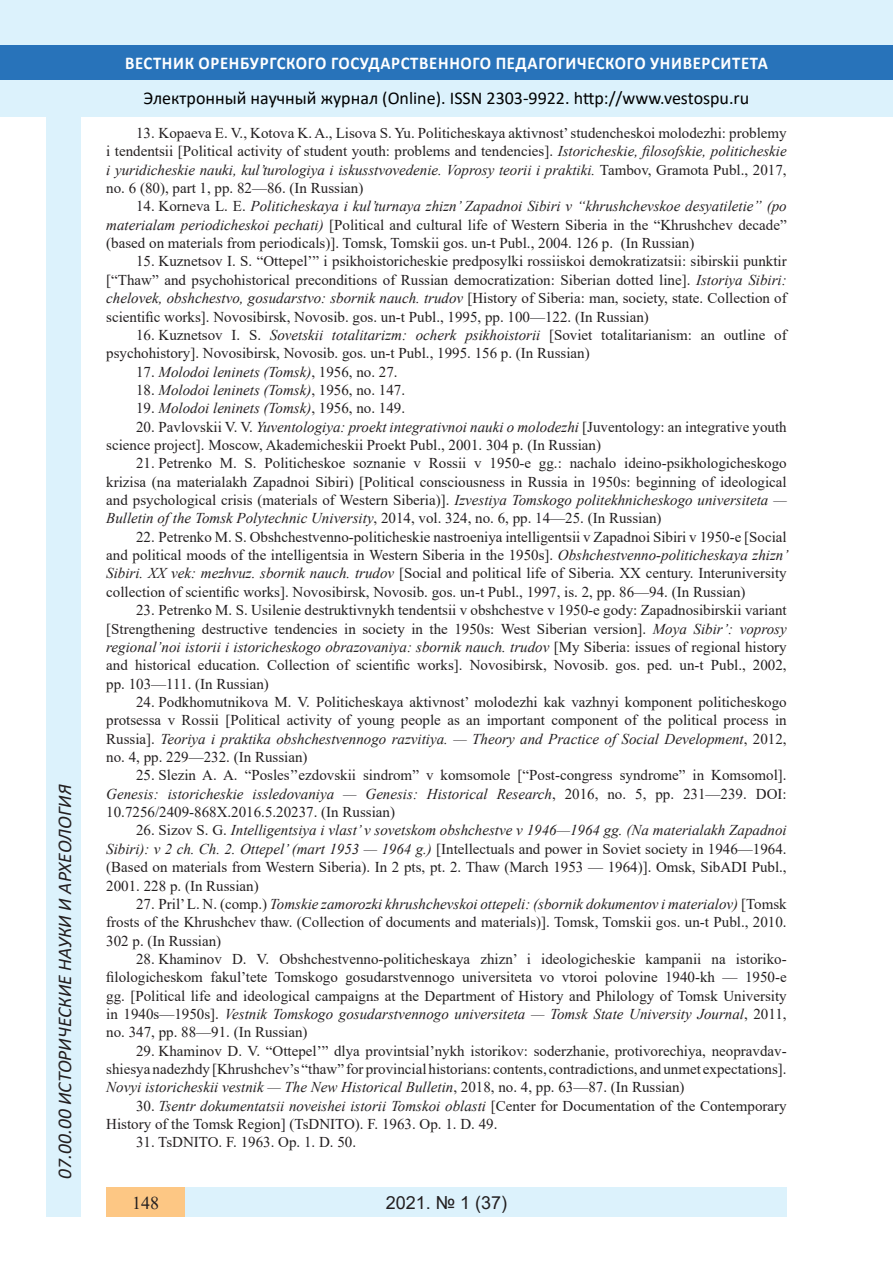
<style>
.page{position:relative;width:893px;height:1263px;background:#fff}
.page>*{position:absolute;margin:0;border:0;box-sizing:border-box;transform-origin:0 0}
.t1{font:italic 19.5px "Calibri";color:#231f20}
.t2{font:18px "Calibri";color:#000}
.t3{font:700 18px "Calibri";letter-spacing:.04em;color:#fff;scale:.93 1}
.t4{font:18px "Arial";color:#231f20}
.t5{font:700 18px "Book Antiqua";color:#231f20}
.t6{font:18px "Times New Roman";color:#231f20}
.литература{font:15px/18.3px "Times New Roman";color:#231f20;text-align:justify}
.литература-2{font:italic 15px "Times New Roman";color:#231f20}
.s1{font-style:italic}
.s2{font-style:normal}
</style>
<div class="page">
<div style="left:0;top:0;width:893px;height:116px;background:#dcf2fc"></div>
<div style="left:0;top:45px;width:893px;height:34px;background:#2873ba"></div>
<div style="left:106px;top:1188px;width:681px;height:29px;background:#dcf2fc"></div>
<div style="left:106px;top:1188px;width:79px;height:29px;background:#fdc784"></div>
<div style="left:47px;top:116px;width:34px;height:1101px;background:#dcf2fc"></div>
<h1 class="t1" style="left:51px;top:1179px;width:395px;rotate:-90deg">07.00.00 ИСТОРИЧЕСКИЕ НАУКИ И АРХЕОЛОГИЯ</h1>
<h1 class="t1" style="left:51px;top:1105px;width:206px;rotate:-90deg">БИОЛОГИЧЕСКИЕ НАУКИ</h1>
<h1 class="t1" style="left:51px;top:1169px;width:11px;rotate:-90deg">3</h1>
<p class="t3" style="left:125px;top:50px;width:693px">ВЕСТНИК ОРЕНБУРГСКОГО ГОСУДАРСТВЕННОГО ПЕДАГОГИЧЕСКОГО УНИВЕРСИТЕТА</p>
<p class="t2" style="left:144px;top:85px;width:607px">Электронный научный журнал (Online). ISSN 2303-9922. http://www.vestospu.ru</p>
<p class="t2" style="left:583px;top:85px;width:13px">t</p>
<p class="t2" style="left:583px;top:85px;width:13px">t</p>
<p class="литература" style="left:106px;top:123px;width:682px;text-indent:30px">13. Kopaeva E. V., Kotova K. A., Lisova S. Yu. Politicheskaya aktivnost’ studencheskoi molodezhi: problemy i tendentsii [Political activity of student youth: problems and tendencies]. <span class="s1">Istoricheskie, filosofskie, politicheskie i yuridicheskie nauki, kul’turologiya i iskusstvovedenie. Voprosy teorii i praktiki.</span> Tambov, Gramota Publ., 2017, no. 6 (80), part 1, pp. 82—86. (In Russian)</p>
<p class="литература" style="left:106px;top:197px;width:682px;text-indent:30px">14. Korneva L. E. <span class="s1">Politicheskaya i kul’turnaya zhizn’ Zapadnoi Sibiri v “khrushchevskoe desyatiletie” (po materialam periodicheskoi pechati)</span> [Political and cultural life of Western Siberia in the “Khrushchev decade” (based on materials from periodicals)]. Tomsk, Tomskii gos. un-t Publ., 2004. 126 p. (In Russian)</p>
<p class="литература" style="left:106px;top:252px;width:682px;text-indent:30px">15. Kuznetsov I. S. “Ottepel’” i psikhoistoricheskie predposylki rossiiskoi demokratizatsii: sibirskii punktir [“Thaw” and psychohistorical preconditions of Russian democratization: Siberian dotted line]. <span class="s1">Istoriya Sibiri: chelovek, obshchestvo, gosudarstvo: sbornik nauch. trudov</span> [History of Siberia: man, society, state. Collection of scientific works]. Novosibirsk, Novosib. gos. un-t Publ., 1995, pp. 100—122. (In Russian)</p>
<p class="литература" style="left:106px;top:325px;width:682px;text-indent:30px">16. Kuznetsov I. S. <span class="s1">Sovetskii totalitarizm: ocherk psikhoistorii</span> [Soviet totalitarianism: an outline of psychohistory]. Novosibirsk, Novosib. gos. un-t Publ., 1995. 156 p. (In Russian)</p>
<p class="литература-2" style="left:136px;top:361px;width:263px"><span class="s2">17.</span> Molodoi leninets (Tomsk)<span class="s2">, 1956, no. 27.</span></p>
<p class="литература-2" style="left:136px;top:380px;width:271px"><span class="s2">18.</span> Molodoi leninets (Tomsk)<span class="s2">, 1956, no. 147.</span></p>
<p class="литература-2" style="left:136px;top:398px;width:271px"><span class="s2">19.</span> Molodoi leninets (Tomsk)<span class="s2">, 1956, no. 149.</span></p>
<p class="литература" style="left:106px;top:417px;width:682px;text-indent:30px">20. Pavlovskii V. V. <span class="s1">Yuventologiya: proekt integrativnoi nauki o molodezhi</span> [Juventology: an integrative youth science project]. Moscow, Akademicheskii Proekt Publ., 2001. 304 p. (In Russian)</p>
<p class="литература" style="left:106px;top:454px;width:682px;text-indent:30px">21. Petrenko M. S. Politicheskoe soznanie v Rossii v 1950-e gg.: nachalo ideino-psikhologicheskogo krizisa (na materialakh Zapadnoi Sibiri) [Political consciousness in Russia in 1950s: beginning of ideological and psychological crisis (materials of Western Siberia)]. <span class="s1">Izvestiya Tomskogo politekhnicheskogo universiteta — Bulletin of the Tomsk Polytechnic University</span>, 2014, vol. 324, no. 6, pp. 14—25. (In Russian)</p>
<p class="литература" style="left:106px;top:527px;width:683px;text-indent:30px">22. Petrenko M. S. Obshchestvenno-politicheskie nastroeniya intelligentsii v Zapadnoi Sibiri v 1950-e [Social and political moods of the intelligentsia in Western Siberia in the 1950s]. <span class="s1">Obshchestvenno-politicheskaya zhizn’ Sibiri. XX vek: mezhvuz. sbornik nauch. trudov</span> [Social and political life of Siberia. XX century. Interuniversity collection of scientific works]. Novosibirsk, Novosib. gos. un-t Publ., 1997, is. 2, pp. 86—94. (In Russian)</p>
<p class="литература" style="left:106px;top:600px;width:682px;text-indent:30px">23. Petrenko M. S. Usilenie destruktivnykh tendentsii v obshchestve v 1950-e gody: Zapadnosibirskii variant [Strengthening destructive tendencies in society in the 1950s: West Siberian version]. <span class="s1">Moya Sibir’: voprosy regional’noi istorii i istoricheskogo obrazovaniya: sbornik nauch. trudov</span> [My Siberia: issues of regional history and historical education. Collection of scientific works]. Novosibirsk, Novosib. gos. ped. un-t Publ., 2002, pp. 103—111. (In Russian)</p>
<p class="литература" style="left:106px;top:692px;width:682px;text-indent:30px">24. Podkhomutnikova M. V. Politicheskaya aktivnost’ molodezhi kak vazhnyi komponent politicheskogo protsessa v Rossii [Political activity of young people as an important component of the political process in Russia]. <span class="s1">Teoriya i praktika obshchestvennogo razvitiya. — Theory and Practice of Social Development</span>, 2012, no. 4, pp. 229—232. (In Russian)</p>
<p class="литература" style="left:106px;top:766px;width:682px;text-indent:30px">25. Slezin A. A. “Posles’’ezdovskii sindrom” v komsomole [“Post-congress syndrome” in Komsomol].<br><span class="s1">Genesis: istoricheskie issledovaniya — Genesis: Historical Research</span>, 2016, no. 5, pp. 231—239. DOI:<br>10.7256/2409-868X.2016.5.20237. (In Russian)</p>
<p class="литература" style="left:106px;top:821px;width:682px;text-indent:30px">26. Sizov S. G. <span class="s1">Intelligentsiya i vlast’ v sovetskom obshchestve v 1946—1964 gg. (Na materialakh Zapadnoi Sibiri): v 2 ch. Ch. 2. Ottepel’ (mart 1953 — 1964 g.)</span> [Intellectuals and power in Soviet society in 1946—1964. (Based on materials from Western Siberia). In 2 pts, pt. 2. Thaw (March 1953 — 1964)]. Omsk, SibADI Publ., 2001. 228 p. (In Russian)</p>
<p class="литература" style="left:106px;top:894px;width:682px;text-indent:30px">27. Pril’ L. N. (comp.) <span class="s1">Tomskie zamorozki khrushchevskoi ottepeli: (sbornik dokumentov i materialov)</span> [Tomsk frosts of the Khrushchev thaw. (Collection of documents and materials)]. Tomsk, Tomskii gos. un-t Publ., 2010.<br>302 p. (In Russian)</p>
<p class="литература" style="left:106px;top:949px;width:682px;text-indent:30px">28. Khaminov D. V. Obshchestvenno-politicheskaya zhizn’ i ideologicheskie kampanii na istoriko&shy;filologicheskom fakul’tete Tomskogo gosudarstvennogo universiteta vo vtoroi polovine 1940-kh — 1950-e gg. [Political life and ideological campaigns at the Department of History and Philology of Tomsk University in 1940s—1950s]. <span class="s1">Vestnik Tomskogo gosudarstvennogo universiteta — Tomsk State University Journal</span>, 2011, no. 347, pp. 88—91. (In Russian)</p>
<p class="литература" style="left:106px;top:1041px;width:682px;text-indent:30px">29. Khaminov D. V. “Ottepel’” dlya provintsial’nykh istorikov: soderzhanie, protivorechiya, neopravdav&shy;shiesya nadezhdy [Khrushchev’s “thaw” for provincial historians: contents, contradictions, and unmet expectations].<br><span class="s1">Novyi istoricheskii vestnik — The New Historical Bulletin</span>, 2018, no. 4, pp. 63—87. (In Russian)</p>
<p class="литература" style="left:106px;top:1096px;width:682px;text-indent:30px">30. <span class="s1">Tsentr dokumentatsii noveishei istorii Tomskoi oblasti</span> [Center for Documentation of the Contemporary<br>History of the Tomsk Region] (TsDNITO). F. 1963. Op. 1. D. 49.</p>
<p class="литература" style="left:136px;top:1133px;width:222px">31. TsDNITO. F. 1963. Op. 1. D. 50.</p>
<p class="t5" style="left:390px;top:1190px;width:37px">2018</p>
<p class="t5" style="left:479px;top:1190px;width:25px">25)</p>
<p class="t4" style="left:386px;top:1190px;width:123px">2021. № 1 (37)</p>
<p class="t6" style="left:132px;top:1190px;width:28px">148</p>
<p class="t5" style="left:460px;top:1190px;width:39px">2 6</p>
</div>
